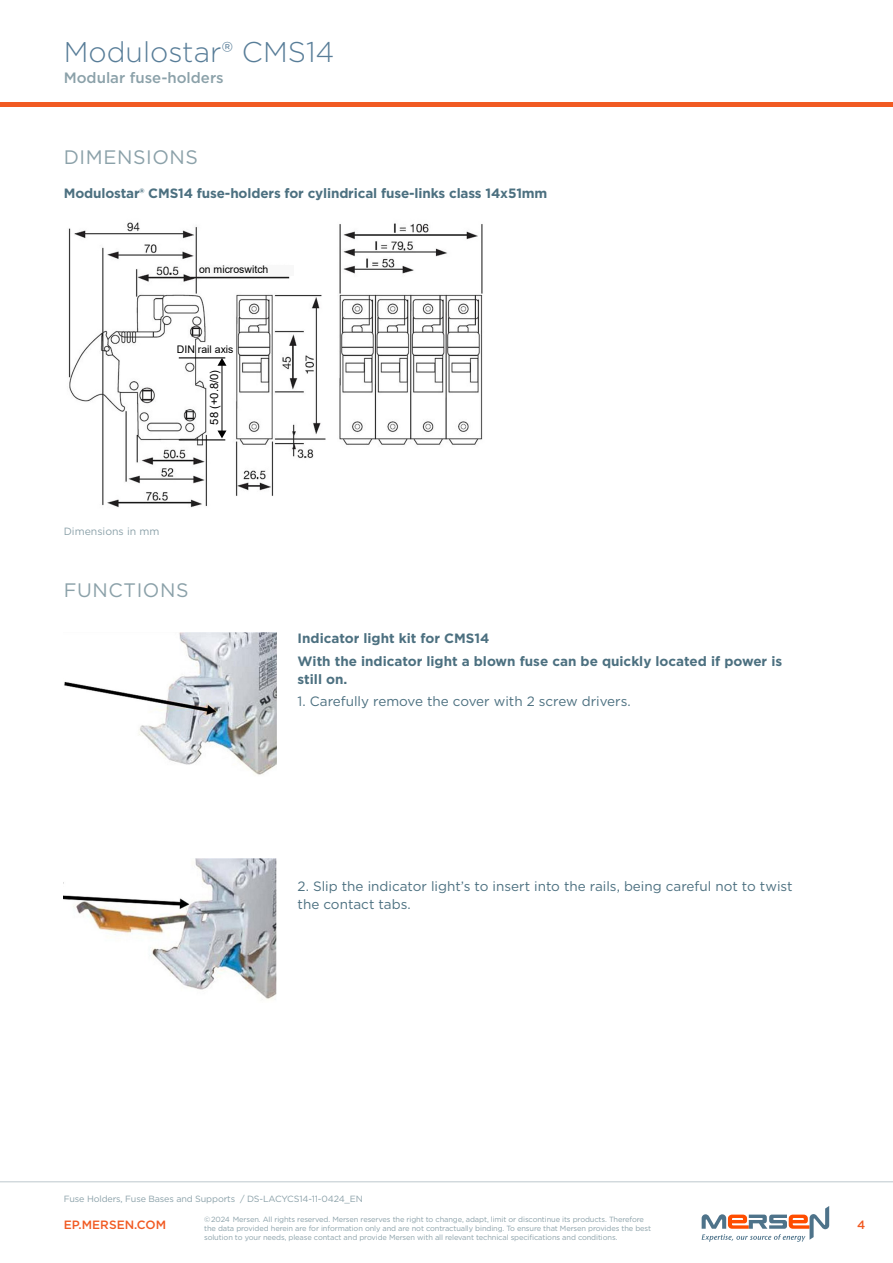
<style>
.page{position:relative;width:893px;height:1263px;background:#fff}
.page>*{position:absolute;margin:0;border:0;box-sizing:border-box;transform-origin:0 0}
.t1{font:300 28.5px "Gotham";color:#587d98}
.t2{font:19.5px "Gotham";letter-spacing:.03em;color:#8ba1a9}
.t3{font:500 15px "Gotham";color:#8ba1a9}
.t4{font:700 13.5px/22.2px "Gotham";letter-spacing:-.005em;color:#4c7080}
.t5{font:13.5px/18px "Gotham";color:#4c7080}
.t6{font:500 12px "Gotham";color:#f15a22}
.t7{font:11.25px "Arial";color:#000}
.t8{font:10.5px "Arial";color:#000}
.t9{font:10.5px "Gotham";color:#8ba1a9}
.t10{font:9px "Gotham";letter-spacing:-.015em;color:#8ba1a9}
.t11{font:7.5px/9px "Gotham";letter-spacing:-.015em;color:#8ba1a9}
</style>
<div class="page">
<hr style="left:0;top:102px;width:893px;height:4px;background:#f15a22">
<hr style="left:0;top:1181px;width:893px;height:1px;background:#bec8cd">
<svg style="left:702px;top:1206px;width:127px;height:36px"></svg>
<img style="left:64px;top:632px;width:212px;height:143px">
<img style="left:64px;top:858px;width:212px;height:141px">
<img style="left:68px;top:222px;width:415px;height:286px">
<div style="left:199px;top:265px;width:94px;height:11px;background:#f8f8f8"></div>
<hr style="left:179px;top:439px;width:46px;height:1px;background:#000">
<hr style="left:179px;top:357px;width:46px;height:1px;background:#000">
<hr style="left:222px;top:364px;width:1px;height:68px;background:#000">
<svg style="left:217px;top:430px;width:9px;height:8px"></svg>
<svg style="left:217px;top:358px;width:9px;height:8px"></svg>
<h1 class="t1" style="left:64px;top:34px;width:272px">Modulostar® CMS14</h1>
<h3 class="t3" style="left:64px;top:68px;width:161px">Modular fuse-holders</h3>
<h2 class="t2" style="left:64px;top:145px;width:136px">DIMENSIONS</h2>
<h3 class="t4" style="left:64px;top:182px;width:485px">Modulostar® CMS14 fuse-holders for cylindrical fuse-links class 14x51mm</h3>
<h3 class="t8" style="left:199px;top:262px;width:71px">on microswitch</h3>
<h3 class="t8" style="left:177px;top:342px;width:58px">DIN rail axis</h3>
<h3 class="t7" style="left:206px;top:425px;width:56px;rotate:-90deg">58 (+0.8/0)</h3>
<h3 class="t9" style="left:64px;top:524px;width:97px">Dimensions in mm</h3>
<h2 class="t2" style="left:64px;top:578px;width:126px">FUNCTIONS</h2>
<h3 class="t4" style="left:298px;top:627px;width:486px">Indicator light kit for CMS14<br>With the indicator light a blown fuse can be quickly located if power is</h3>
<h3 class="t4" style="left:298px;top:668px;width:51px">still on.</h3>
<h3 class="t5" style="left:298px;top:692px;width:335px">1. Carefully remove the cover with 2 screw drivers.</h3>
<h3 class="t5" style="left:298px;top:877px;width:496px">2. Slip the indicator light’s to insert into the rails, being careful not to twist the contact tabs.</h3>
<p class="t10" style="left:64px;top:1193px;width:301px">Fuse Holders, Fuse Bases and Supports / DS-LACYCS14-11-0424_EN</p>
<h3 class="t6" style="left:64px;top:1217px;width:104px">EP.MERSEN.COM</h3>
<h3 class="t6" style="left:857px;top:1217px;width:10px">4</h3>
<p class="t11" style="left:204px;top:1215px;width:448px">©2024 Mersen. All rights reserved. Mersen reserves the right to change, adapt, limit or discontinue its products. Therefore the data provided herein are for information only and are not contractually binding. To ensure that Mersen provides the best solution to your needs, please contact and provide Mersen with all relevant technical specifications and conditions.</p>
</div>
